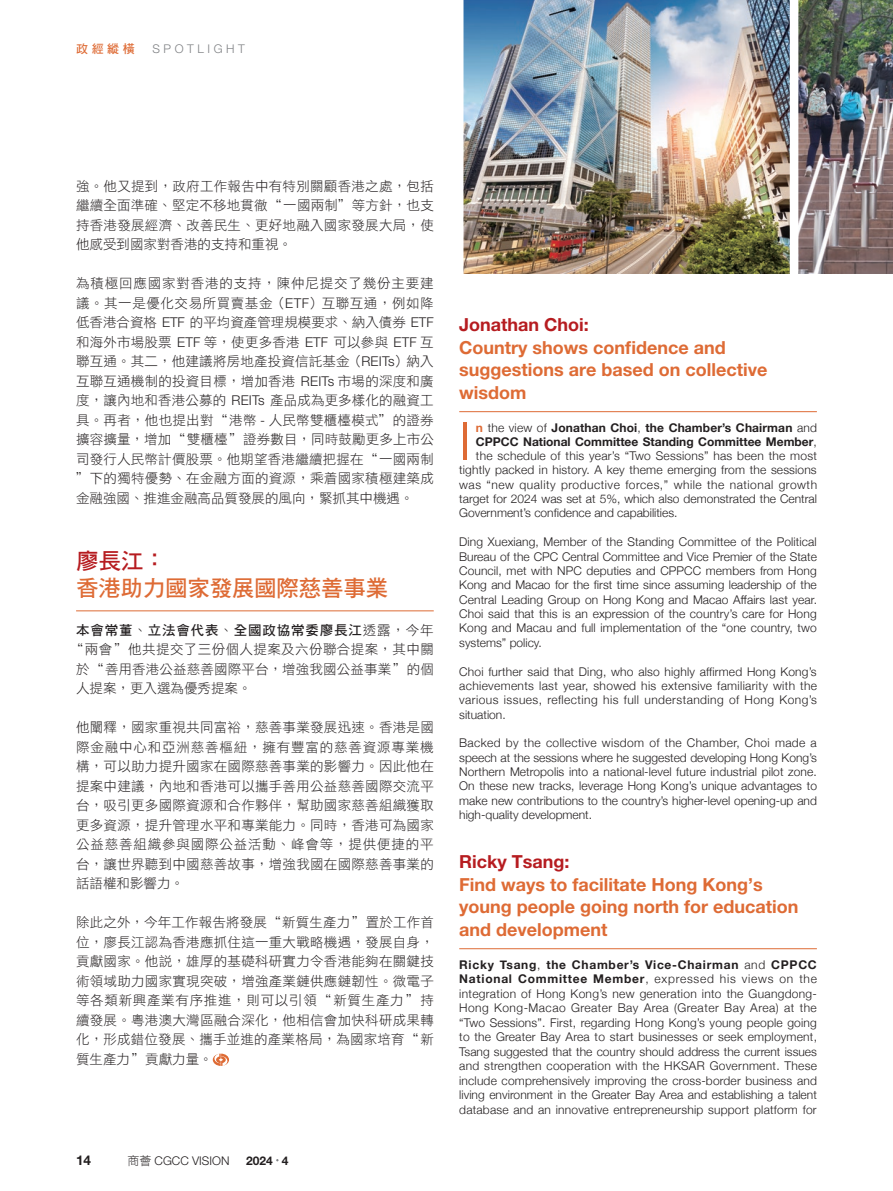
<style>
.page{position:relative;width:893px;height:1191px;background:#fff}
.page>*{position:absolute;margin:0;border:0;box-sizing:border-box;transform-origin:0 0}
.t1{font:300 51.9px "Helvetica Neue";color:#de6b35}
.t2{font:22.5px "DF Hei Std W7";letter-spacing:-.01em;color:#de6b35}
.t3{font:22.5px "DF Hei Std W7";color:#b61c20}
.t4{font:700 18px/22.6px "Helvetica Neue LT";color:#de6b35}
.t5{font:700 18px "Helvetica Neue LT";color:#b61c20}
.t6{font:13.5px/19.5px "DF Hei Std W3";letter-spacing:.02em;color:#231f20;text-align:justify}
.t7{font:13.5px "DF Hei Std W7";letter-spacing:.06em;color:#231f20}
.t8{font:700 13.5px "Helvetica Neue LT";color:#231f20}
.t9{font:300 12px/14.4px "Helvetica Neue";letter-spacing:.01em;color:#231f20;text-align:justify}
.t10{font:700 12px "Helvetica Neue";color:#231f20}
.t11{font:300 12px "Helvetica Neue";letter-spacing:.04em;color:#231f20}
.t12{font:300 12px "Helvetica Neue LT";color:#231f20}
.t13{font:300 12px "Helvetica Neue LT";letter-spacing:.3em;color:#808285}
.t14{font:700 12px "Helvetica Neue LT";color:#231f20}
.t15{font:12px "DF Hei Std W7";color:#de6b35}
.s1{font-family:"Helvetica Neue LT";font-weight:300}
.s2{font-family:"DF Hei Std W3"}
.s3{font-family:"DF Hei Std W3";font-weight:400}
.s4{color:#de6b35}
.s5{font-weight:300}
.s6{font-weight:700}
</style>
<div class="page">
<hr style="left:459px;top:411px;width:358px;height:1px;background:#de6b35">
<hr style="left:459px;top:948px;width:358px;height:1px;background:#de6b35">
<hr style="left:76px;top:610px;width:358px;height:1px;background:#de6b35">
<svg style="left:213px;top:1053px;width:16px;height:13px"></svg>
<img style="left:463px;top:0;width:327px;height:274px">
<img style="left:798px;top:0;width:95px;height:274px">
<p class="t15" style="left:76px;top:42px;width:60px">政經縱橫</p>
<p class="t13" style="left:152px;top:41px;width:94px">SPOTLIGHT</p>
<p class="t6" style="left:76px;top:176px;width:359px">強。他又提到，政府工作報告中有特別關顧香港之處，包括繼續全面準確、堅定不移地貫徹“一國兩制”等方針，也支持香港發展經濟、改善民生、更好地融入國家發展大局，使他感受到國家對香港的支持和重視。</p>
<p class="t6" style="left:76px;top:273px;width:359px">為積極回應國家對香港的支持，陳仲尼提交了幾份主要建議。其一是優化交易所買賣基金（<span class="s1">ETF</span>）互聯互通，例如降低香港合資格 <span class="s1">ETF</span> 的平均資產管理規模要求、納入債券 <span class="s1">ETF</span>和海外市場股票 <span class="s1">ETF</span> 等，使更多香港 <span class="s1">ETF</span> 可以參與 <span class="s1">ETF</span> 互聯互通。其二，他建議將房地產投資信託基金（<span class="s1">REITs</span>）納入互聯互通機制的投資目標，增加香港 <span class="s1">REITs</span> 市場的深度和廣度，讓內地和香港公募的 <span class="s1">REITs</span> 產品成為更多樣化的融資工具。再者，他也提出對“港幣 <span class="s1">-</span> 人民幣雙櫃檯模式”的證券擴容擴量，增加“雙櫃檯”證券數目，同時鼓勵更多上市公司發行人民幣計價股票。他期望香港繼續把握在“一國兩制”下的獨特優勢、在金融方面的資源，乘着國家積極建築成金融強國、推進金融高品質發展的風向，緊抓其中機遇。</p>
<h2 class="t3" style="left:76px;top:549px;width:91px">廖長江：</h2>
<h2 class="t2" style="left:76px;top:576px;width:314px">香港助力國家發展國際慈善事業</h2>
<p class="t7" style="left:76px;top:622px;width:359px">本會常董<span class="s2">、</span>立法會代表<span class="s2">、</span>全國政協常委廖長江<span class="s2">透露，今年</span></p>
<p class="t6" style="left:76px;top:639px;width:359px;text-indent:-7px">“兩會”他共提交了三份個人提案及六份聯合提案，其中關於“善用香港公益慈善國際平台，增強我國公益事業”的個人提案，更入選為優秀提案。</p>
<p class="t6" style="left:76px;top:717px;width:359px">他闡釋，國家重視共同富裕，慈善事業發展迅速。香港是國際金融中心和亞洲慈善樞紐，擁有豐富的慈善資源專業機構，可以助力提升國家在國際慈善事業的影響力。因此他在提案中建議，內地和香港可以攜手善用公益慈善國際交流平台，吸引更多國際資源和合作夥伴，幫助國家慈善組織獲取更多資源，提升管理水平和專業能力。同時，香港可為國家公益慈善組織參與國際公益活動、峰會等，提供便捷的平台，讓世界聽到中國慈善故事，增強我國在國際慈善事業的話語權和影響力。</p>
<p class="t6" style="left:76px;top:912px;width:359px">除此之外，今年工作報告將發展“新質生產力”置於工作首位，廖長江認為香港應抓住這一重大戰略機遇，發展自身，貢獻國家。他說，雄厚的基礎科研實力令香港能夠在關鍵技術領域助力國家實現突破，增強產業鏈供應鏈韌性。微電子等各類新興產業有序推進，則可以引領“新質生產力”持續發展。粵港澳大灣區融合深化，他相信會加快科研成果轉化，形成錯位發展、攜手並進的產業格局，為國家培育“新質生產力”貢獻力量。</p>
<p class="t8" style="left:76px;top:1151px;width:17px">14</p>
<p class="t12" style="left:128px;top:1153px;width:103px"><span class="s3">商薈</span> CGCC VISION</p>
<p class="t14" style="left:246px;top:1153px;width:44px">2024 4</p>
<h3 class="t5" style="left:459px;top:313px;width:131px">Jonathan Choi:</h3>
<h3 class="t4" style="left:459px;top:335px;width:310px">Country shows confidence and suggestions are based on collective wisdom</h3>
<h1 class="t1" style="left:459px;top:399px;width:13px">I</h1>
<p class="t10" style="left:476px;top:418px;width:342px"><span class="s4">n</span> <span class="s5">the view of</span> Jonathan Choi<span class="s5">,</span> the Chamber’s Chairman <span class="s5">and</span></p>
<p class="t10" style="left:476px;top:432px;width:342px">CPPCC National Committee Standing Committee Member<span class="s5">,</span></p>
<p class="t9" style="left:476px;top:447px;width:343px">the schedule of this year’s “Two Sessions” has been the most</p>
<p class="t9" style="left:459px;top:462px;width:359px">tightly packed in history. A key theme emerging from the sessions</p>
<p class="t11" style="left:459px;top:475px;width:359px">was “new quality productive forces,” while the national growth</p>
<p class="t9" style="left:459px;top:491px;width:359px">target for 2024 was set at 5%, which also demonstrated the Central</p>
<p class="t9" style="left:459px;top:505px;width:220px">Government’s confidence and capabilities.</p>
<p class="t9" style="left:459px;top:534px;width:359px">Ding Xuexiang, Member of the Standing Committee of the Political Bureau of the CPC Central Committee and Vice Premier of the State Council, met with NPC deputies and CPPCC members from Hong Kong and Macao for the first time since assuming leadership of the Central Leading Group on Hong Kong and Macao Affairs last year.<br>Choi said that this is an expression of the country’s care for Hong Kong and Macau and full implementation of the “one country, two systems” policy.</p>
<p class="t9" style="left:459px;top:663px;width:359px">Choi further said that Ding, who also highly affirmed Hong Kong’s achievements last year, showed his extensive familiarity with the various issues, reflecting his full understanding of Hong Kong’s situation.</p>
<p class="t9" style="left:459px;top:735px;width:359px">Backed by the collective wisdom of the Chamber, Choi made a speech at the sessions where he suggested developing Hong Kong’s Northern Metropolis into a national-level future industrial pilot zone.<br>On these new tracks, leverage Hong Kong’s unique advantages to make new contributions to the country’s higher-level opening-up and high-quality development.</p>
<h3 class="t5" style="left:459px;top:850px;width:112px">Ricky Tsang:</h3>
<h3 class="t4" style="left:459px;top:872px;width:341px">Find ways to facilitate Hong Kong’s young people going north for education and development</h3>
<p class="t9" style="left:459px;top:956px;width:359px"><span class="s6">Ricky Tsang</span>, <span class="s6">the Chamber’s Vice-Chairman</span> and <span class="s6">CPPCC National Committee Member</span>, expressed his views on the integration of Hong Kong’s new generation into the Guangdong-Hong Kong-Macao Greater Bay Area (Greater Bay Area) at the “Two Sessions”. First, regarding Hong Kong’s young people going to the Greater Bay Area to start businesses or seek employment, Tsang suggested that the country should address the current issues and strengthen cooperation with the HKSAR Government. These include comprehensively improving the cross-border business and living environment in the Greater Bay Area and establishing a talent database and an innovative entrepreneurship support platform for</p>
</div>
